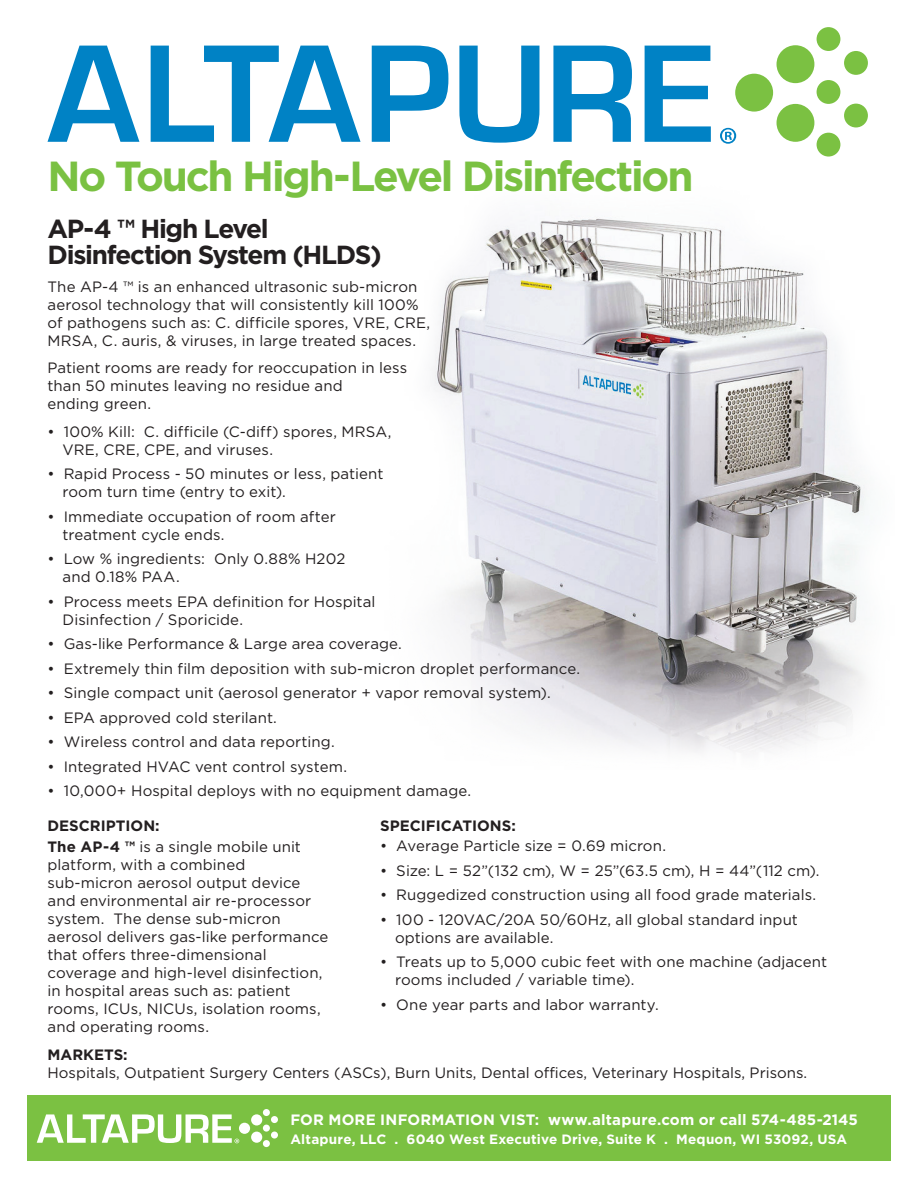
<style>
.page{position:relative;width:918px;height:1188px;background:#fff}
.page>*{position:absolute;margin:0;border:0;box-sizing:border-box;transform-origin:0 0}
.t1{font:700 42px "Gotham";letter-spacing:-.05em;color:#7ac142}
.t2{font:700 26.1px/26.1px "Gotham";letter-spacing:-.05em;color:#231f20}
.t3{font:15px/18px "Gotham";letter-spacing:.005em;color:#231f20}
.t4{font:700 15px "Gotham";letter-spacing:.01em;color:#fff}
.t5{font:700 15px "Gotham";color:#231f20}
.t6{font:700 13.5px "Gotham";letter-spacing:.015em;color:#fff}
.s1{font-weight:700}
</style>
<div class="page">
<img style="left:371px;top:27px;width:497px;height:725px">
<div style="left:735px;top:74px;width:38px;height:38px;background:#7bc142;border-radius:50%"></div>
<div style="left:777px;top:45px;width:37px;height:38px;background:#7bc142;border-radius:50%"></div>
<div style="left:777px;top:104px;width:37px;height:38px;background:#7bc142;border-radius:50%"></div>
<div style="left:817px;top:27px;width:23px;height:24px;background:#7bc142;border-radius:50%"></div>
<div style="left:817px;top:80px;width:23px;height:24px;background:#7bc142;border-radius:50%"></div>
<div style="left:817px;top:133px;width:23px;height:24px;background:#7bc142;border-radius:50%"></div>
<div style="left:844px;top:51px;width:24px;height:24px;background:#7bc142;border-radius:50%"></div>
<div style="left:844px;top:104px;width:24px;height:23px;background:#7bc142;border-radius:50%"></div>
<svg style="left:48px;top:46px;width:91px;height:96px"></svg>
<svg style="left:151px;top:46px;width:210px;height:96px"></svg>
<svg style="left:372px;top:46px;width:76px;height:96px"></svg>
<svg style="left:459px;top:46px;width:80px;height:97px"></svg>
<svg style="left:553px;top:46px;width:79px;height:96px"></svg>
<svg style="left:645px;top:46px;width:66px;height:96px"></svg>
<svg style="left:720px;top:128px;width:16px;height:16px"></svg>
<div style="left:27px;top:1095px;width:864px;height:66px;background:#7bc142"></div>
<div style="left:239px;top:1123px;width:11px;height:11px;background:#fff;border-radius:50%"></div>
<div style="left:251px;top:1114px;width:11px;height:12px;background:#fff;border-radius:50%"></div>
<div style="left:251px;top:1132px;width:11px;height:11px;background:#fff;border-radius:50%"></div>
<div style="left:263px;top:1109px;width:7px;height:7px;background:#fff;border-radius:50%"></div>
<div style="left:263px;top:1125px;width:7px;height:7px;background:#fff;border-radius:50%"></div>
<div style="left:263px;top:1140px;width:7px;height:7px;background:#fff;border-radius:50%"></div>
<div style="left:271px;top:1116px;width:7px;height:7px;background:#fff;border-radius:50%"></div>
<div style="left:271px;top:1132px;width:7px;height:7px;background:#fff;border-radius:50%"></div>
<svg style="left:37px;top:1114px;width:202px;height:29px"></svg>
<h1 class="t1" style="left:48px;top:152px;width:648px">No Touch High-Level Disinfection</h1>
<h2 class="t2" style="left:48px;top:215px;width:336px">AP-4 ™ High Level<br>Disinfection System (HLDS)</h2>
<p class="t3" style="left:48px;top:277px;width:384px">The AP-4 ™ is an enhanced ultrasonic sub-micron aerosol technology that will consistently kill 100% of pathogens such as: C. difficile spores, VRE, CRE, MRSA, C. auris, &amp; viruses, in large treated spaces.</p>
<p class="t3" style="left:48px;top:358px;width:361px">Patient rooms are ready for reoccupation in less than 50 minutes leaving no residue and<br>ending green.</p>
<p class="t3" style="left:63px;top:422px;width:331px;text-indent:-15px">• 100% Kill: C. difficile (C-diff) spores, MRSA,<br>VRE, CRE, CPE, and viruses.</p>
<p class="t3" style="left:63px;top:465px;width:322px;text-indent:-15px">• Rapid Process - 50 minutes or less, patient room turn time (entry to exit).</p>
<p class="t3" style="left:63px;top:507px;width:275px;text-indent:-15px">• Immediate occupation of room after treatment cycle ends.</p>
<p class="t3" style="left:63px;top:550px;width:284px;text-indent:-15px">• Low % ingredients: Only 0.88% H202 and 0.18% PAA.</p>
<p class="t3" style="left:63px;top:592px;width:315px;text-indent:-15px">• Process meets EPA definition for Hospital<br>Disinfection / Sporicide.</p>
<p class="t3" style="left:48px;top:635px;width:356px">• Gas-like Performance &amp; Large area coverage.</p>
<p class="t3" style="left:48px;top:659px;width:534px">• Extremely thin film deposition with sub-micron droplet performance.</p>
<p class="t3" style="left:48px;top:684px;width:505px">• Single compact unit (aerosol generator + vapor removal system).</p>
<p class="t3" style="left:48px;top:708px;width:231px">• EPA approved cold sterilant.</p>
<p class="t3" style="left:48px;top:733px;width:289px">• Wireless control and data reporting.</p>
<p class="t3" style="left:48px;top:757px;width:301px">• Integrated HVAC vent control system.</p>
<p class="t3" style="left:48px;top:782px;width:425px">• 10,000+ Hospital deploys with no equipment damage.</p>
<p class="t5" style="left:48px;top:817px;width:114px">DESCRIPTION:</p>
<p class="t5" style="left:380px;top:817px;width:137px">SPECIFICATIONS:</p>
<p class="t3" style="left:48px;top:837px;width:282px"><span class="s1">The AP-4 ™</span> is a single mobile unit platform, with a combined sub-micron aerosol output device and environmental air re-processor system. The dense sub-micron aerosol delivers gas-like performance that offers three-dimensional coverage and high-level disinfection, in hospital areas such as: patient rooms, ICUs, NICUs, isolation rooms, and operating rooms.</p>
<p class="t3" style="left:380px;top:837px;width:287px">• Average Particle size = 0.69 micron.</p>
<p class="t3" style="left:380px;top:861px;width:441px">• Size: L = 52”(132 cm), W = 25”(63.5 cm), H = 44”(112 cm).</p>
<p class="t3" style="left:380px;top:886px;width:437px">• Ruggedized construction using all food grade materials.</p>
<p class="t3" style="left:395px;top:910px;width:404px;text-indent:-15px">• 100 - 120VAC/20A 50/60Hz, all global standard input options are available.</p>
<p class="t3" style="left:395px;top:953px;width:433px;text-indent:-15px">• Treats up to 5,000 cubic feet with one machine (adjacent rooms included / variable time).</p>
<p class="t3" style="left:380px;top:995px;width:280px">• One year parts and labor warranty.</p>
<p class="t5" style="left:48px;top:1046px;width:82px">MARKETS:</p>
<p class="t3" style="left:48px;top:1063px;width:761px">Hospitals, Outpatient Surgery Centers (ASCs), Burn Units, Dental offices, Veterinary Hospitals, Prisons.</p>
<p class="t4" style="left:290px;top:1111px;width:569px">FOR MORE INFORMATION VIST: www.altapure.com or call 574-485-2145</p>
<p class="t6" style="left:290px;top:1131px;width:558px">Altapure, LLC . 6040 West Executive Drive, Suite K . Mequon, WI 53092, USA</p>
</div>
